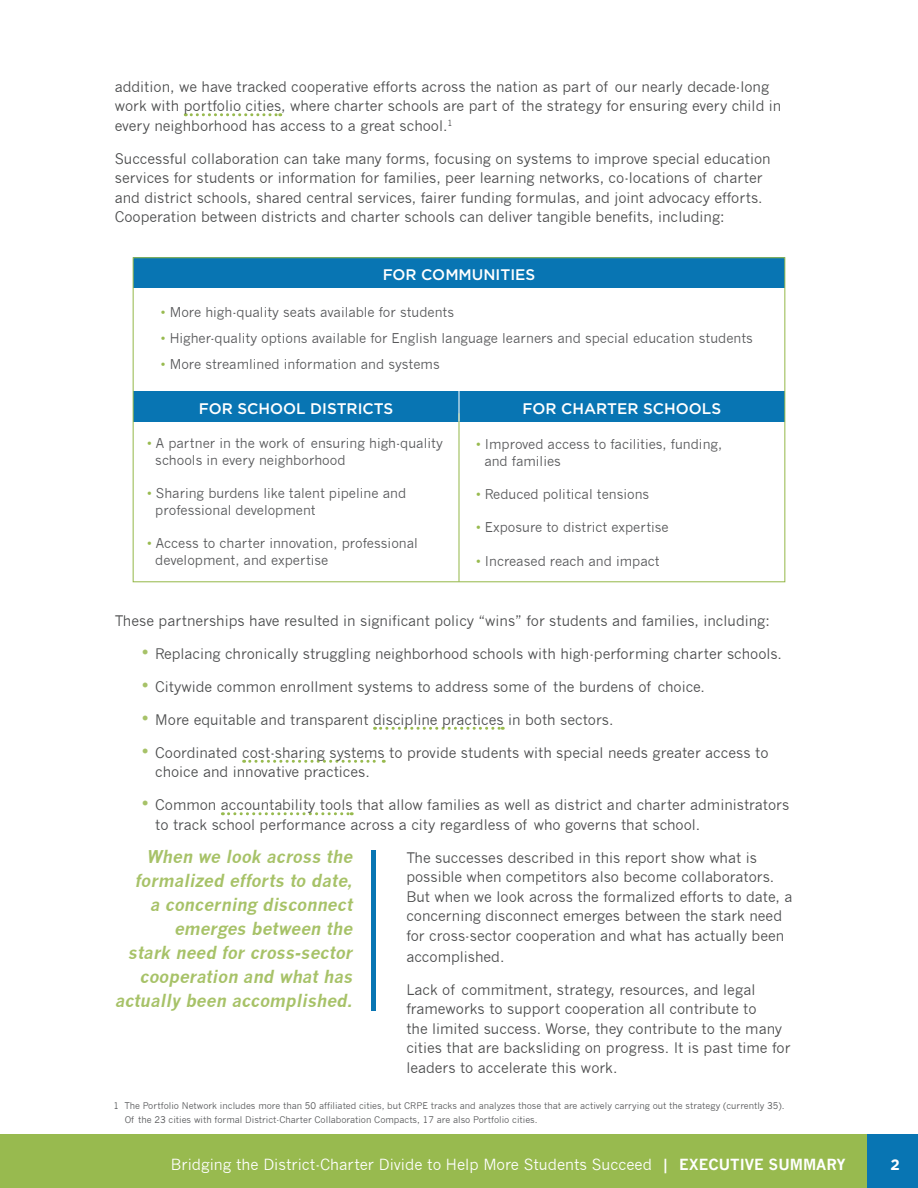
<style>
.page{position:relative;width:918px;height:1188px;background:#fff}
.page>*{position:absolute;margin:0;border:0;box-sizing:border-box;transform-origin:0 0}
.Pull_Quote_3{font:italic 700 17.25px/24px "News Gothic";color:#a7c268;text-align:right}
.t1{font:500 15.3px "Gotham";color:#fff}
.t2{font:15px "News Gothic";color:#fff}
.t3{font:700 15px "Gotham";color:#fff}
.body{font:14.25px/19.5px "News Gothic";color:#4b4c4d}
.t4{font:13.2px/16.6px "News Gothic";color:#57585a}
.footnote{font:9px "News Gothic";color:#57585a}
.s1{color:#98ba4f}
.s2{font-size:19.5px;color:#a7c268}
.s3{font-weight:700}
</style>
<div class="page">
<div style="left:133px;top:391px;width:652px;height:31px;background:#0875b3"></div>
<div style="left:133px;top:258px;width:652px;height:30px;background:#0875b3"></div>
<hr style="left:458px;top:413px;width:2px;height:169px;background:#98ba4f">
<hr style="left:458px;top:391px;width:2px;height:31px;background:#fff">
<svg style="left:185px;top:113px;width:96px;height:3px"></svg>
<svg style="left:375px;top:727px;width:128px;height:3px"></svg>
<svg style="left:244px;top:760px;width:140px;height:3px"></svg>
<svg style="left:229px;top:812px;width:123px;height:3px"></svg>
<div style="left:371px;top:850px;width:5px;height:161px;background:#0875b3"></div>
<div style="left:0;top:1134px;width:868px;height:54px;background:#98ba4f"></div>
<div style="left:867px;top:1134px;width:51px;height:54px;background:#0875b3"></div>
<p class="body" style="left:115px;top:77px;width:668px">addition, we have tracked cooperative efforts across the nation as part of our nearly decade-long work with portfolio cities, where charter schools are part of the strategy for ensuring every child in every neighborhood has access to a great school.<sup>1</sup></p>
<p class="body" style="left:115px;top:149px;width:657px">Successful collaboration can take many forms, focusing on systems to improve special education services for students or information for families, peer learning networks, co-locations of charter and district schools, shared central services, fairer funding formulas, and joint advocacy efforts.<br>Cooperation between districts and charter schools can deliver tangible benefits, including:</p>
<p class="t1" style="left:383px;top:266px;width:154px">FOR COMMUNITIES</p>
<p class="t4" style="left:161px;top:304px;width:295px"><span class="s1">•</span> More high-quality seats available for students</p>
<p class="t4" style="left:161px;top:330px;width:594px"><span class="s1">•</span> Higher-quality options available for English language learners and special education students</p>
<p class="t4" style="left:161px;top:356px;width:280px"><span class="s1">•</span> More streamlined information and systems</p>
<p class="t1" style="left:199px;top:400px;width:196px">FOR SCHOOL DISTRICTS</p>
<p class="t1" style="left:523px;top:400px;width:200px">FOR CHARTER SCHOOLS</p>
<p class="t4" style="left:484px;top:436px;width:239px;text-indent:-8px"><span class="s1">•</span> Improved access to facilities, funding, and families</p>
<p class="t4" style="left:476px;top:486px;width:175px"><span class="s1">•</span> Reduced political tensions</p>
<p class="t4" style="left:476px;top:519px;width:194px"><span class="s1">•</span> Exposure to district expertise</p>
<p class="t4" style="left:476px;top:553px;width:185px"><span class="s1">•</span> Increased reach and impact</p>
<p class="t4" style="left:155px;top:435px;width:289px;text-indent:-8px"><span class="s1">•</span> A partner in the work of ensuring high-quality schools in every neighborhood</p>
<p class="t4" style="left:155px;top:485px;width:252px;text-indent:-8px"><span class="s1">•</span> Sharing burdens like talent pipeline and professional development</p>
<p class="t4" style="left:155px;top:535px;width:264px;text-indent:-8px"><span class="s1">•</span> Access to charter innovation, professional development, and expertise</p>
<p class="body" style="left:115px;top:611px;width:657px">These partnerships have resulted in significant policy “wins” for students and families, including:</p>
<p class="body" style="left:142px;top:644px;width:642px"><span class="s2">•</span> Replacing chronically struggling neighborhood schools with high-performing charter schools.</p>
<p class="body" style="left:142px;top:677px;width:565px"><span class="s2">•</span> Citywide common enrollment systems to address some of the burdens of choice.</p>
<p class="body" style="left:142px;top:710px;width:473px"><span class="s2">•</span> More equitable and transparent discipline practices in both sectors.</p>
<p class="body" style="left:155px;top:743px;width:615px;text-indent:-14px"><span class="s2">•</span> Coordinated cost-sharing systems to provide students with special needs greater access to choice and innovative practices.</p>
<p class="body" style="left:155px;top:795px;width:636px;text-indent:-14px"><span class="s2">•</span> Common accountability tools that allow families as well as district and charter administrators to track school performance across a city regardless of who governs that school.</p>
<p class="body" style="left:406px;top:848px;width:388px">The successes described in this report show what is possible when competitors also become collaborators.<br>But when we look across the formalized efforts to date, a concerning disconnect emerges between the stark need for cross-sector cooperation and what has actually been</p>
<p class="body" style="left:406px;top:947px;width:100px">accomplished.</p>
<p class="body" style="left:406px;top:980px;width:386px">Lack of commitment, strategy, resources, and legal frameworks to support cooperation all contribute to<br>the limited success. Worse, they contribute to the many cities that are backsliding on progress. It is past time for leaders to accelerate this work.</p>
<p class="Pull_Quote_3" style="left:115px;top:845px;width:243px">When we look across the formalized efforts to date,<br>a concerning disconnect emerges between the<br>stark need for cross-sector cooperation and what has actually been accomplished.</p>
<p class="footnote" style="left:113px;top:1101px;width:673px">1 The Portfolio Network includes more than 50 affiliated cities, but CRPE tracks and analyzes those that are actively carrying out the strategy (currently 35).</p>
<p class="footnote" style="left:125px;top:1114px;width:414px">Of the 23 cities with formal District-Charter Collaboration Compacts, 17 are also Portfolio cities.</p>
<p class="t2" style="left:171px;top:1156px;width:676px">Bridging the District-Charter Divide to Help More Students Succeed <span class="s3">| EXECUTIVE SUMMARY</span></p>
<p class="t3" style="left:891px;top:1156px;width:11px">2</p>
</div>
